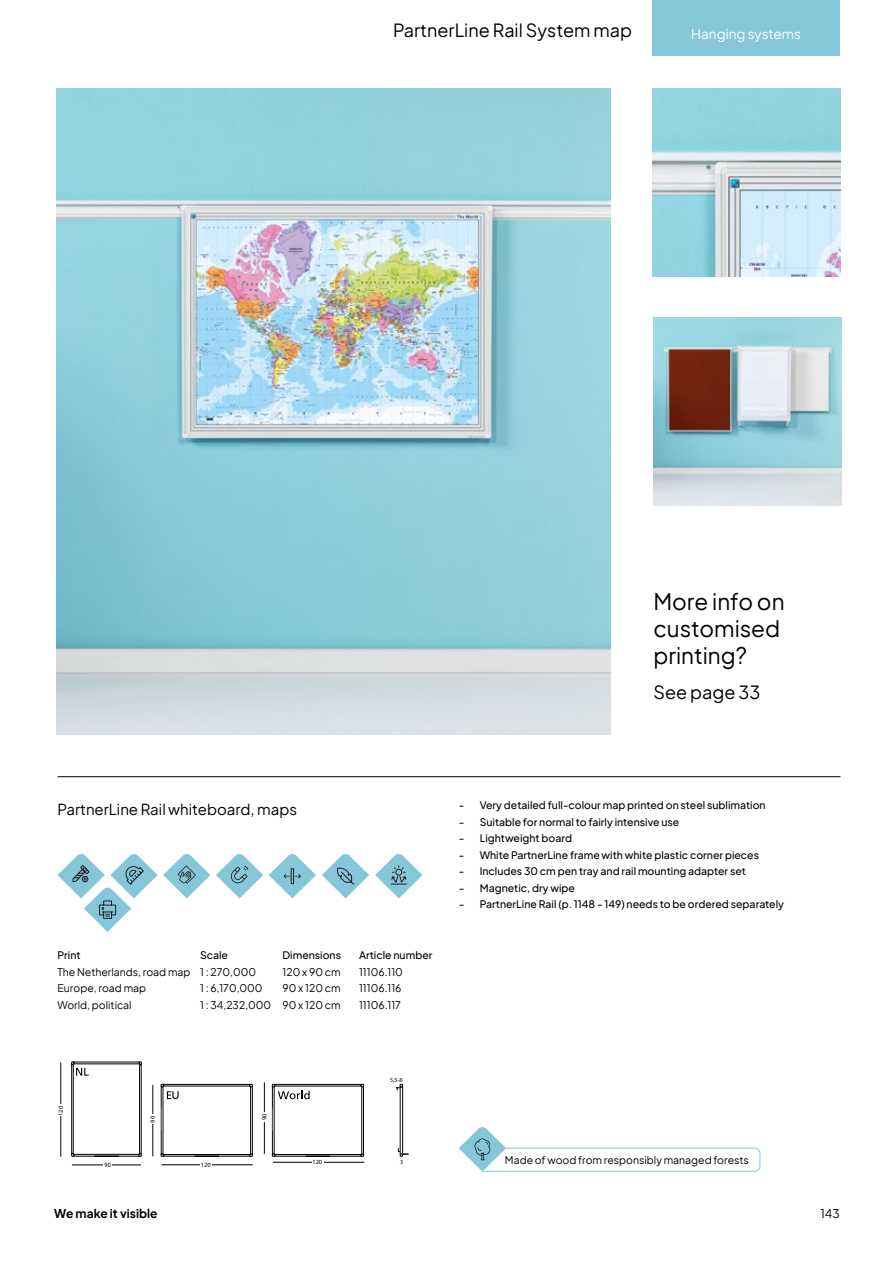
<style>
.page{position:relative;width:893px;height:1263px;background:#fff}
.page>*{position:absolute;margin:0;border:0;box-sizing:border-box;transform-origin:0 0}
.t1{font:22.5px/27px "Plus Jakarta Sans";color:#000}
.t2{font:18px "Plus Jakarta Sans";color:#000}
.t3{font:15px "Plus Jakarta Sans";color:#000}
.t4{font:13.5px "Plus Jakarta Sans";color:#fff}
.t5{font:700 12px "Plus Jakarta Sans";color:#000}
.t6{font:12px "Plus Jakarta Sans";color:#000}
.t7{font:500 10.5px "Plus Jakarta Sans";color:#000}
.t8{font:10.5px "Plus Jakarta Sans";color:#000}
.t9{font:6.6px "Frutiger";color:#000;scale:.92 1}
.t10{font:6.45px "Frutiger";color:#000}
.t11{font:6.3px "Frutiger";color:#000}
.t12{font:6.15px "Frutiger";color:#000;scale:1.08 1}
.t13{font:6px "Frutiger";color:#000}
</style>
<div class="page">
<hr style="left:58px;top:776px;width:782px;height:1px;background:#000">
<img style="left:653px;top:88px;width:188px;height:188px">
<img style="left:56px;top:88px;width:555px;height:646px">
<img style="left:653px;top:318px;width:188px;height:188px">
<svg style="left:216px;top:854px;width:47px;height:44px"></svg>
<svg style="left:269px;top:854px;width:47px;height:44px"></svg>
<svg style="left:322px;top:854px;width:47px;height:44px"></svg>
<svg style="left:375px;top:854px;width:47px;height:44px"></svg>
<svg style="left:58px;top:854px;width:152px;height:78px"></svg>
<hr style="left:153px;top:1085px;width:1px;height:71px;background:#000">
<div style="left:149px;top:1115px;width:7px;height:9px;background:#fff"></div>
<hr style="left:161px;top:1164px;width:92px;height:1px;background:#000">
<div style="left:201px;top:1161px;width:11px;height:6px;background:#fff"></div>
<div style="left:400px;top:1087px;width:3px;height:67px;border:1px solid #000"></div>
<svg style="left:396px;top:1083px;width:7px;height:7px"></svg>
<svg style="left:397px;top:1147px;width:11px;height:9px"></svg>
<svg style="left:272px;top:1083px;width:92px;height:73px"></svg>
<svg style="left:160px;top:1083px;width:93px;height:73px"></svg>
<hr style="left:264px;top:1082px;width:1px;height:72px;background:#000">
<div style="left:261px;top:1112px;width:7px;height:9px;background:#fff"></div>
<hr style="left:273px;top:1162px;width:91px;height:1px;background:#000">
<div style="left:312px;top:1159px;width:12px;height:6px;background:#fff"></div>
<hr style="left:61px;top:1062px;width:1px;height:95px;background:#000">
<div style="left:58px;top:1104px;width:5px;height:12px;background:#fff"></div>
<hr style="left:72px;top:1165px;width:69px;height:1px;background:#000">
<div style="left:103px;top:1161px;width:9px;height:6px;background:#fff"></div>
<svg style="left:71px;top:1061px;width:71px;height:96px"></svg>
<hr style="left:95px;top:1155px;width:23px;height:2px;background:#000">
<hr style="left:195px;top:1155px;width:24px;height:2px;background:#000">
<hr style="left:306px;top:1155px;width:24px;height:2px;background:#000">
<svg style="left:459px;top:1127px;width:301px;height:45px"></svg>
<div style="left:653px;top:0;width:187px;height:55px;background:#85c6d9"></div>
<h2 class="t2" style="left:393px;top:16px;width:241px">PartnerLine Rail System map</h2>
<p class="t4" style="left:691px;top:23px;width:111px">Hanging systems</p>
<h3 class="t3" style="left:58px;top:797px;width:241px">PartnerLine Rail whiteboard, maps</h3>
<h1 class="t1" style="left:653px;top:586px;width:133px">More info on customised printing?</h1>
<h2 class="t2" style="left:653px;top:678px;width:109px">See page 33</h2>
<p class="t7" style="left:459px;top:796px;width:308px">- Very detailed full-colour map printed on steel sublimation</p>
<p class="t7" style="left:459px;top:813px;width:222px">- Suitable for normal to fairly intensive use</p>
<p class="t7" style="left:459px;top:829px;width:115px">- Lightweight board</p>
<p class="t7" style="left:459px;top:846px;width:302px">- White PartnerLine frame with white plastic corner pieces</p>
<p class="t7" style="left:459px;top:862px;width:289px">- Includes 30 cm pen tray and rail mounting adapter set</p>
<p class="t7" style="left:459px;top:879px;width:118px">- Magnetic, dry wipe</p>
<p class="t7" style="left:459px;top:895px;width:327px">- PartnerLine Rail (p. 1148 - 149) needs to be ordered separately</p>
<p class="t7" style="left:58px;top:947px;width:25px">Print</p>
<p class="t7" style="left:200px;top:947px;width:30px">Scale</p>
<p class="t7" style="left:283px;top:947px;width:60px">Dimensions</p>
<p class="t7" style="left:359px;top:947px;width:75px">Article number</p>
<p class="t8" style="left:58px;top:963px;width:200px">The Netherlands, road map 1 : 270,000</p>
<p class="t8" style="left:283px;top:963px;width:60px">120 x 90 cm</p>
<p class="t8" style="left:359px;top:963px;width:45px">11106.110</p>
<p class="t8" style="left:58px;top:980px;width:90px">Europe, road map</p>
<p class="t8" style="left:200px;top:980px;width:64px">1 : 6,170,000</p>
<p class="t8" style="left:283px;top:980px;width:60px">90 x 120 cm</p>
<p class="t8" style="left:359px;top:980px;width:44px">11106.116</p>
<p class="t8" style="left:58px;top:996px;width:76px">World, political</p>
<p class="t8" style="left:200px;top:996px;width:142px">1 : 34,232,000 90 x 120 cm</p>
<p class="t8" style="left:359px;top:996px;width:43px">11106.117</p>
<p class="t12" style="left:57px;top:1116px;width:11px;rotate:-90deg">120</p>
<p class="t9" style="left:105px;top:1161px;width:8px">90</p>
<p class="t10" style="left:149px;top:1122px;width:8px;rotate:-90deg">90</p>
<p class="t11" style="left:201px;top:1161px;width:11px">120</p>
<p class="t10" style="left:260px;top:1120px;width:8px;rotate:-90deg">90</p>
<p class="t11" style="left:312px;top:1158px;width:11px">120</p>
<p class="t13" style="left:390px;top:1077px;width:14px">5,5-8</p>
<p class="t13" style="left:400px;top:1158px;width:5px">3</p>
<p class="t8" style="left:505px;top:1151px;width:245px">Made of wood from responsibly managed forests</p>
<p class="t5" style="left:54px;top:1204px;width:105px">We make it visible</p>
<p class="t6" style="left:820px;top:1204px;width:21px">143</p>
</div>
